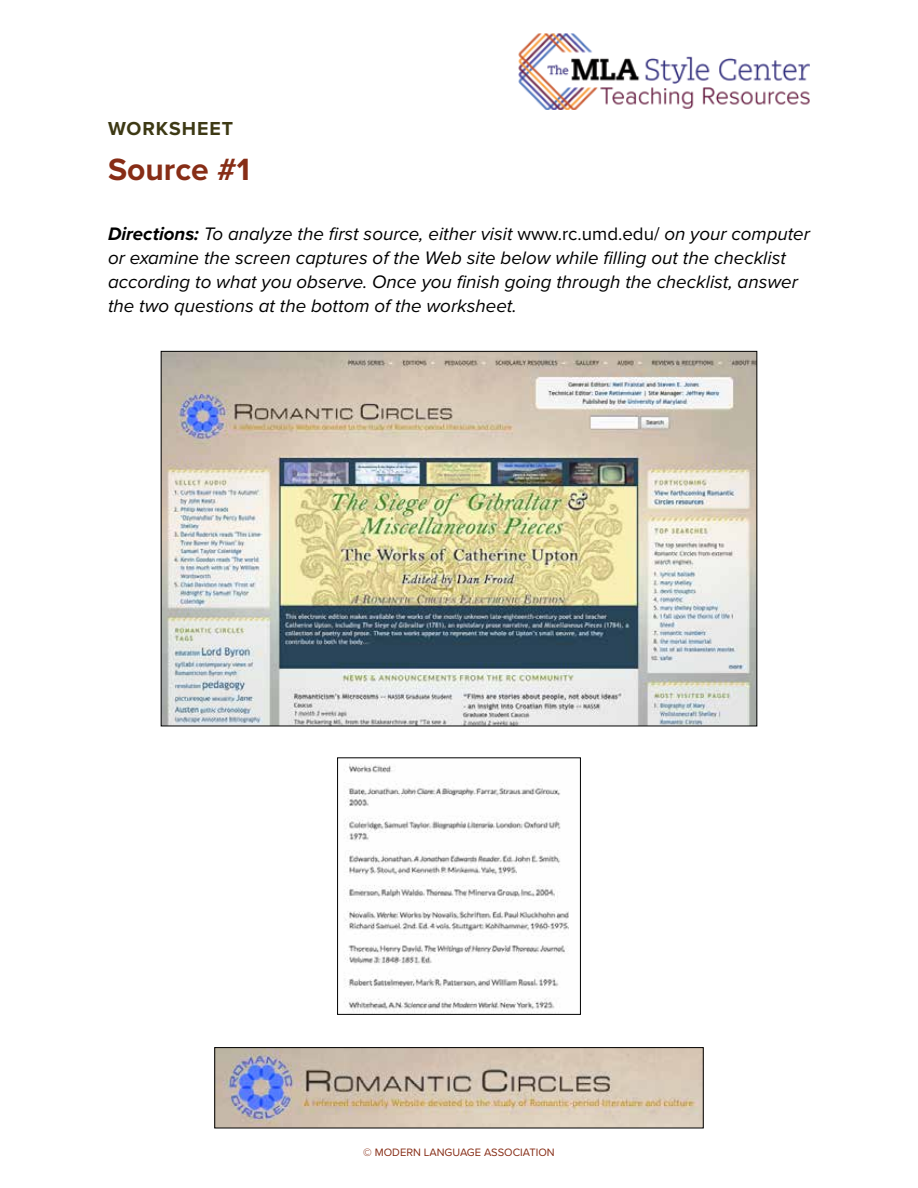
<style>
.page{position:relative;width:918px;height:1188px;background:#fff}
.page>*{position:absolute;margin:0;border:0;box-sizing:border-box;transform-origin:0 0}
.t1{font:700 31.8px "Proxima Nova";color:#872d16}
.t2{font:700 19.5px "Proxima Nova";letter-spacing:.05em;color:#3d3914}
.t3{font:italic 18.75px/24px "Proxima Nova";color:#000}
.t4{font:11.1px "Proxima Nova";color:#872d16}
.s1{font-weight:700}
.s2{font-style:normal}
</style>
<div class="page">
<img style="left:518px;top:33px;width:292px;height:77px">
<img style="left:163px;top:353px;width:592px;height:371px">
<img style="left:344px;top:764px;width:225px;height:248px">
<div style="left:337px;top:757px;width:244px;height:258px;border:1px solid #000"></div>
<img style="left:216px;top:1049px;width:486px;height:77px">
<div style="left:214px;top:1047px;width:490px;height:81px;border:1px solid #000"></div>
<p class="t2" style="left:108px;top:114px;width:127px">WORKSHEET</p>
<h1 class="t1" style="left:108px;top:146px;width:143px">Source #1</h1>
<p class="t3" style="left:108px;top:221px;width:704px"><span class="s1">Directions:</span> To analyze the first source, either visit <span class="s2">www.rc.umd.edu/</span> on your computer or examine the screen captures of the Web site below while filling out the checklist according to what you observe. Once you finish going through the checklist, answer the two questions at the bottom of the worksheet.</p>
<p class="t4" style="left:363px;top:1144px;width:193px">© MODERN LANGUAGE ASSOCIATION</p>
</div>
